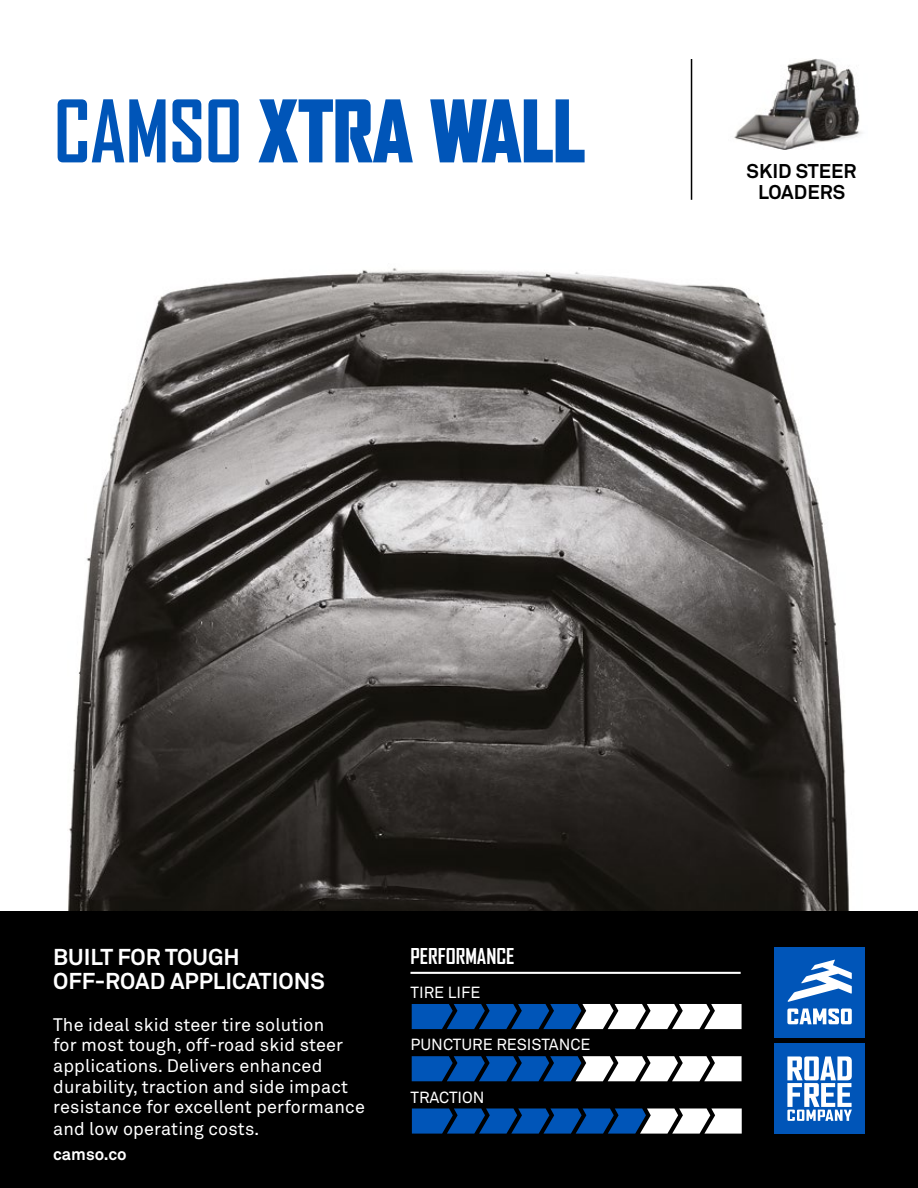
<style>
.page{position:relative;width:918px;height:1188px;background:#fff}
.page>*{position:absolute;margin:0;border:0;box-sizing:border-box;transform-origin:0 0}
.t1{font:900 82.5px "Agency FB";color:#0055b8;scale:.95 1}
.t2{font:700 22.65px/24.3px "Akkurat Office";color:#fff}
.t3{font:700 21px "Agency FB";color:#fff}
.t4{font:700 19.65px/21.1px "Akkurat Office";color:#000;text-align:center}
.t5{font:18px/20.9px "Akkurat Office";letter-spacing:.01em;color:#fff}
.t6{font:700 16.65px "Akkurat Office";color:#fff}
.t7{font:15.9px "Akkurat Office";color:#fff}
.s1{font-weight:700}
</style>
<div class="page">
<img style="left:734px;top:59px;width:128px;height:90px">
<hr style="left:691px;top:59px;width:1px;height:141px;background:#000">
<img style="left:68px;top:268px;width:782px;height:643px">
<div style="left:0;top:911px;width:918px;height:277px;background:#000"></div>
<div style="left:775px;top:947px;width:90px;height:90px;background:#0055b8"></div>
<svg style="left:787px;top:1008px;width:65px;height:16px"></svg>
<svg style="left:788px;top:960px;width:64px;height:42px"></svg>
<div style="left:775px;top:1044px;width:90px;height:90px;background:#0055b8"></div>
<svg style="left:787px;top:1056px;width:65px;height:65px"></svg>
<hr style="left:410px;top:972px;width:331px;height:2px;background:#fff">
<svg style="left:412px;top:1004px;width:330px;height:25px;background:#6c92be"></svg>
<svg style="left:412px;top:1108px;width:330px;height:26px;background:#3f71ac"></svg>
<svg style="left:412px;top:1056px;width:330px;height:25px;background:#6b91bc"></svg>
<h1 class="t1" style="left:54px;top:83px;width:561px"><span class="s1">CAMSO</span> XTRA WALL</h1>
<p class="t4" style="left:747px;top:160px;width:112px">SKID STEER<br>LOADERS</p>
<p class="t2" style="left:53px;top:945px;width:273px">BUILT FOR TOUGH<br>OFF-ROAD APPLICATIONS</p>
<p class="t5" style="left:53px;top:1014px;width:313px">The ideal skid steer tire solution<br>for most tough, off-road skid steer applications. Delivers enhanced durability, traction and side impact resistance for excellent performance and low operating costs.</p>
<p class="t6" style="left:53px;top:1144px;width:75px">camso.co</p>
<p class="t3" style="left:410px;top:943px;width:105px">PERFORMANCE</p>
<p class="t7" style="left:410px;top:983px;width:72px">TIRE LIFE</p>
<p class="t7" style="left:410px;top:1035px;width:182px">PUNCTURE RESISTANCE</p>
<p class="t7" style="left:410px;top:1088px;width:76px">TRACTION</p>
</div>
